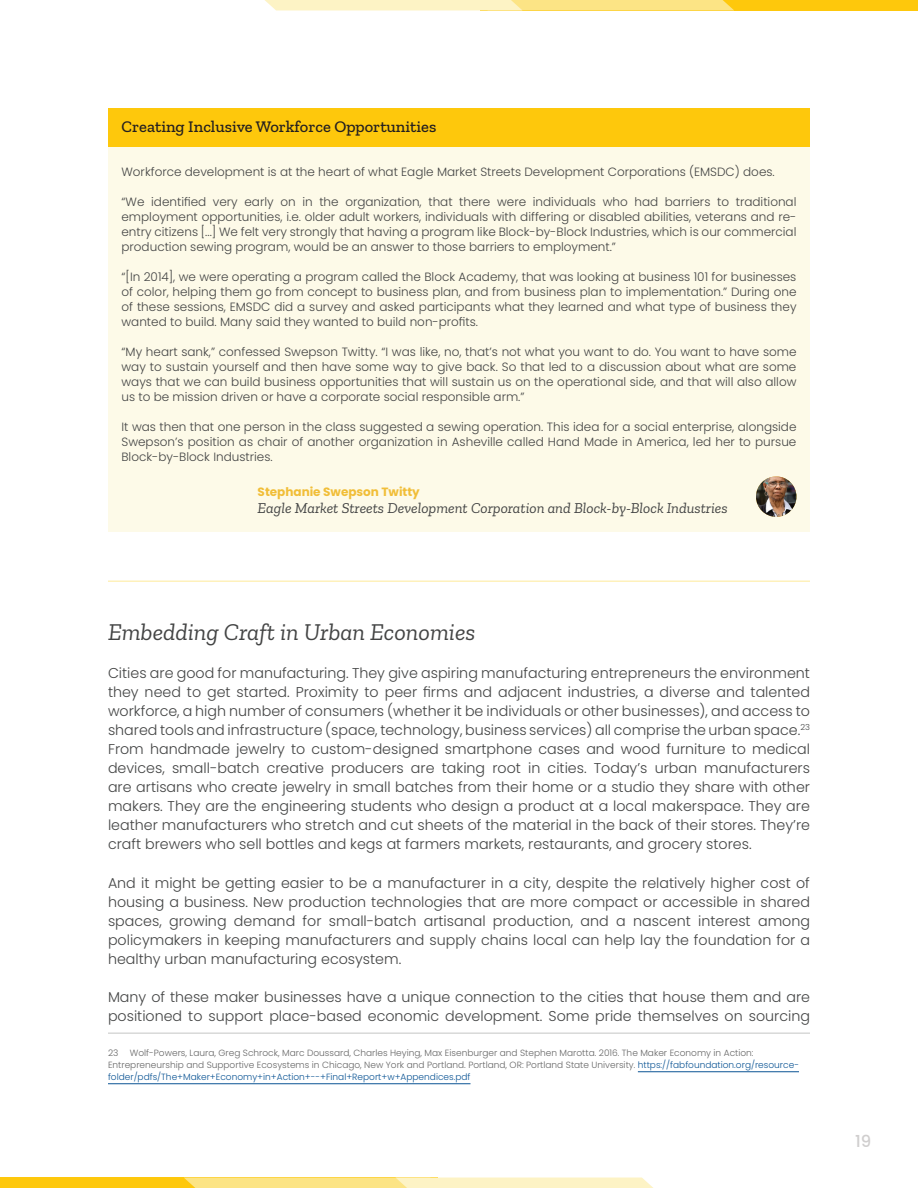
<style>
.page{position:relative;width:918px;height:1188px;background:#fff}
.page>*{position:absolute;margin:0;border:0;box-sizing:border-box;transform-origin:0 0}
.t1{font:italic 24px "Zilla Slab";color:#434444}
.t2{font:500 16.5px "Zilla Slab";color:#231f20}
.t3{font:500 16.5px "Poppins";color:#d0cece}
.t4{font:italic 15px "Zilla Slab";color:#434444}
.t5{font:300 14.25px/19px "Poppins";color:#434444;text-align:justify}
.t6{font:300 12px/15px "Poppins";color:#434444;text-align:justify}
.t7{font:700 12px "Poppins";color:#f1be38}
.t8{font:300 9px/12px "Poppins";color:#666}
.s1{color:#0b5494}
</style>
<div class="page">
<hr style="left:108px;top:1032px;width:702px;height:2px;background:#d8d9d8">
<hr style="left:638px;top:1071px;width:161px;height:1px;background:#0b5494">
<hr style="left:108px;top:1083px;width:363px;height:1px;background:#0b5494">
<hr style="left:108px;top:580px;width:702px;height:2px;background:#fef1bb">
<div style="left:108px;top:108px;width:702px;height:40px;background:#fec80c"></div>
<div style="left:108px;top:148px;width:702px;height:384px;background:#fdfae8"></div>
<img style="left:756px;top:476px;width:40px;height:41px;border-radius:20px">
<div style="left:0;top:1178px;width:437px;height:10px;background:#fec80c"></div>
<svg style="left:184px;top:1178px;width:469px;height:10px;background:#fceba6"></svg>
<div style="left:481px;top:0;width:437px;height:10px;background:#fec80c"></div>
<svg style="left:265px;top:0;width:469px;height:10px;background:#fceba6"></svg>
<p class="t2" style="left:122px;top:118px;width:316px">Creating Inclusive Workforce Opportunities</p>
<p class="t6" style="left:122px;top:164px;width:655px">Workforce development is at the heart of what Eagle Market Streets Development Corporations (EMSDC) does.</p>
<p class="t6" style="left:122px;top:194px;width:677px">“We identified very early on in the organization, that there were individuals who had barriers to traditional employment opportunities, i.e. older adult workers, individuals with differing or disabled abilities, veterans and re&shy;entry citizens [...] We felt very strongly that having a program like Block-by-Block Industries, which is our commercial production sewing program, would be an answer to those barriers to employment.”</p>
<p class="t6" style="left:122px;top:269px;width:677px">“[In 2014], we were operating a program called the Block Academy, that was looking at business 101 for businesses of color, helping them go from concept to business plan, and from business plan to implementation.” During one of these sessions, EMSDC did a survey and asked participants what they learned and what type of business they wanted to build. Many said they wanted to build non-profits.</p>
<p class="t6" style="left:122px;top:344px;width:677px">“My heart sank,” confessed Swepson Twitty. “I was like, no, that’s not what you want to do. You want to have some way to sustain yourself and then have some way to give back. So that led to a discussion about what are some ways that we can build business opportunities that will sustain us on the operational side, and that will also allow us to be mission driven or have a corporate social responsible arm.”</p>
<p class="t6" style="left:122px;top:419px;width:677px">It was then that one person in the class suggested a sewing operation. This idea for a social enterprise, alongside Swepson’s position as chair of another organization in Asheville called Hand Made in America, led her to pursue Block-by-Block Industries.</p>
<p class="t7" style="left:258px;top:485px;width:164px">Stephanie Swepson Twitty</p>
<p class="t4" style="left:258px;top:499px;width:472px">Eagle Market Streets Development Corporation and Block-by-Block Industries</p>
<h1 class="t1" style="left:108px;top:619px;width:369px">Embedding Craft in Urban Economies</h1>
<p class="t5" style="left:108px;top:664px;width:704px">Cities are good for manufacturing. They give aspiring manufacturing entrepreneurs the environment they need to get started. Proximity to peer firms and adjacent industries, a diverse and talented workforce, a high number of consumers (whether it be individuals or other businesses), and access to shared tools and infrastructure (space, technology, business services) all comprise the urban space.<sup>23<br></sup>From handmade jewelry to custom-designed smartphone cases and wood furniture to medical devices, small-batch creative producers are taking root in cities. Today’s urban manufacturers are artisans who create jewelry in small batches from their home or a studio they share with other makers. They are the engineering students who design a product at a local makerspace. They are leather manufacturers who stretch and cut sheets of the material in the back of their stores. They’re craft brewers who sell bottles and kegs at farmers markets, restaurants, and grocery stores.</p>
<p class="t5" style="left:108px;top:873px;width:704px">And it might be getting easier to be a manufacturer in a city, despite the relatively higher cost of housing a business. New production technologies that are more compact or accessible in shared spaces, growing demand for small-batch artisanal production, and a nascent interest among policymakers in keeping manufacturers and supply chains local can help lay the foundation for a healthy urban manufacturing ecosystem.</p>
<p class="t5" style="left:108px;top:987px;width:704px">Many of these maker businesses have a unique connection to the cities that house them and are positioned to support place-based economic development. Some pride themselves on sourcing</p>
<p class="t8" style="left:108px;top:1047px;width:12px">23</p>
<p class="t8" style="left:108px;top:1047px;width:693px;text-indent:22px">Wolf-Powers, Laura, Greg Schrock, Marc Doussard, Charles Heying, Max Eisenburger and Stephen Marotta. 2016. The Maker Economy in Action:<br>Entrepreneurship and Supportive Ecosystems in Chicago, New York and Portland. Portland, OR: Portland State University. <span class="s1">https://fabfoundation.org/resource&shy;folder/pdfs/The+Maker+Economy+in+Action+--+Final+Report+w+Appendices.pdf</span></p>
<p class="t3" style="left:855px;top:1131px;width:18px">19</p>
</div>
